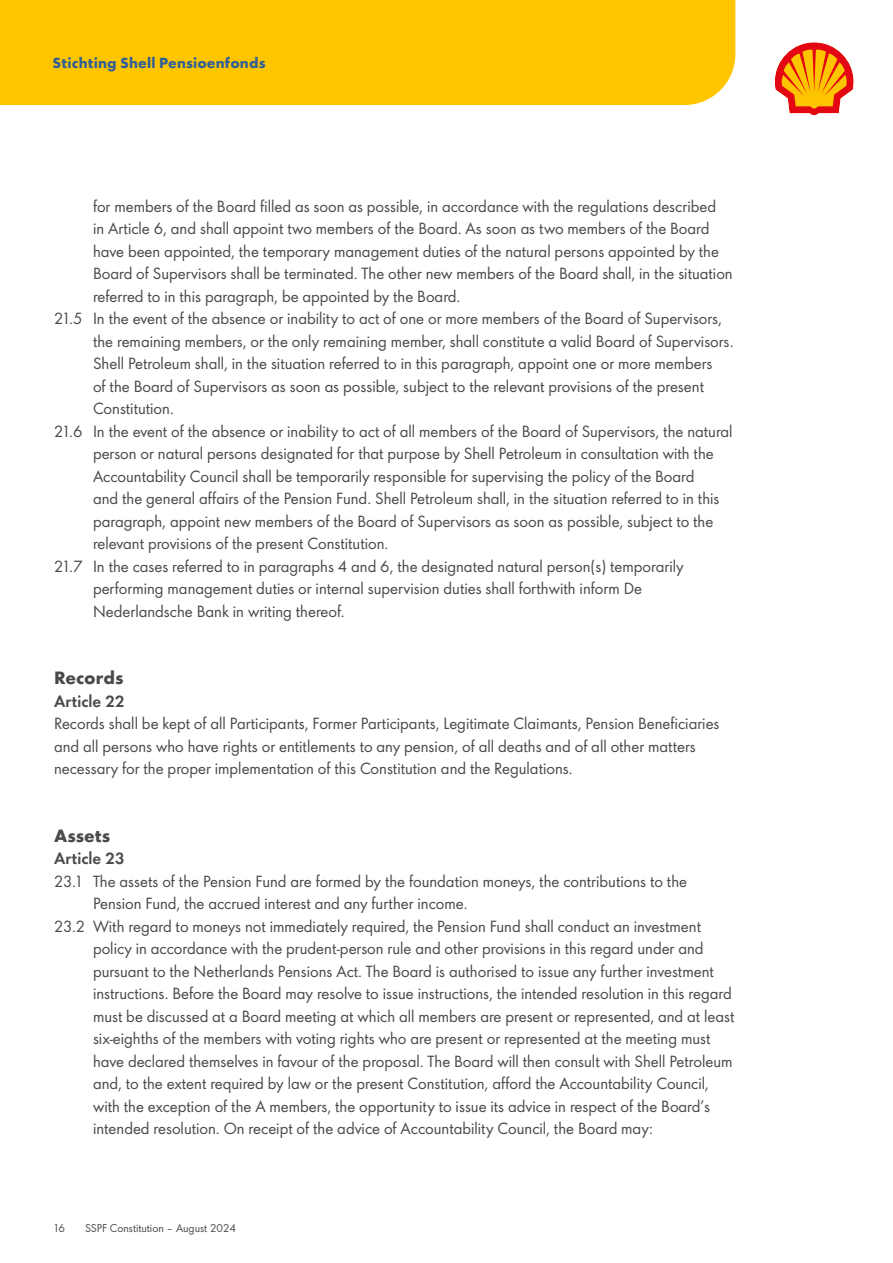
<style>
.page{position:relative;width:893px;height:1263px;background:#fff}
.page>*{position:absolute;margin:0;border:0;box-sizing:border-box;transform-origin:0 0}
.t1{font:700 16.5px "Shell";color:#4a4a4a}
.t2{font:15px/22.5px "Shell";color:#4a4a4a}
.t3{font:800 15px "Shell";color:#4a4a4a}
.t4{font:700 13.5px "Shell";letter-spacing:.01em;color:#336094}
.t5{font:10.5px "Shell";color:#4a4a4a}
</style>
<div class="page">
<div style="left:0;top:0;width:735px;height:105px;background:#ffc600"></div>
<svg style="left:774px;top:42px;width:80px;height:74px"></svg>
<p class="t4" style="left:53px;top:52px;width:214px">Stichting Shell Pensioenfonds</p>
<p class="t2" style="left:93px;top:194px;width:624px">for members of the Board filled as soon as possible, in accordance with the regulations described</p>
<p class="t2" style="left:93px;top:216px;width:618px">in Article 6, and shall appoint two members of the Board. As soon as two members of the Board</p>
<p class="t2" style="left:93px;top:239px;width:628px">have been appointed, the temporary management duties of the natural persons appointed by the</p>
<p class="t2" style="left:93px;top:261px;width:641px">Board of Supervisors shall be terminated. The other new members of the Board shall, in the situation</p>
<p class="t2" style="left:93px;top:284px;width:369px">referred to in this paragraph, be appointed by the Board.</p>
<p class="t2" style="left:54px;top:306px;width:669px">21.5 In the event of the absence or inability to act of one or more members of the Board of Supervisors,</p>
<p class="t2" style="left:93px;top:329px;width:642px">the remaining members, or the only remaining member, shall constitute a valid Board of Supervisors.</p>
<p class="t2" style="left:93px;top:351px;width:621px">Shell Petroleum shall, in the situation referred to in this paragraph, appoint one or more members</p>
<p class="t2" style="left:93px;top:374px;width:612px">of the Board of Supervisors as soon as possible, subject to the relevant provisions of the present</p>
<p class="t2" style="left:93px;top:396px;width:82px">Constitution.</p>
<p class="t2" style="left:54px;top:419px;width:680px">21.6 In the event of the absence or inability to act of all members of the Board of Supervisors, the natural</p>
<p class="t2" style="left:93px;top:441px;width:622px">person or natural persons designated for that purpose by Shell Petroleum in consultation with the</p>
<p class="t2" style="left:93px;top:464px;width:603px">Accountability Council shall be temporarily responsible for supervising the policy of the Board</p>
<p class="t2" style="left:93px;top:486px;width:628px">and the general affairs of the Pension Fund. Shell Petroleum shall, in the situation referred to in this</p>
<p class="t2" style="left:93px;top:509px;width:622px">paragraph, appoint new members of the Board of Supervisors as soon as possible, subject to the</p>
<p class="t2" style="left:93px;top:531px;width:297px">relevant provisions of the present Constitution.</p>
<p class="t2" style="left:54px;top:554px;width:631px">21.7 In the cases referred to in paragraphs 4 and 6, the designated natural person(s) temporarily</p>
<p class="t2" style="left:93px;top:576px;width:551px">performing management duties or internal supervision duties shall forthwith inform De</p>
<p class="t2" style="left:93px;top:599px;width:253px">Nederlandsche Bank in writing thereof.</p>
<p class="t1" style="left:54px;top:664px;width:71px">Records</p>
<p class="t3" style="left:54px;top:688px;width:72px">Article 22</p>
<p class="t2" style="left:54px;top:711px;width:667px">Records shall be kept of all Participants, Former Participants, Legitimate Claimants, Pension Beneficiaries and all persons who have rights or entitlements to any pension, of all deaths and of all other matters necessary for the proper implementation of this Constitution and the Regulations.</p>
<p class="t1" style="left:54px;top:822px;width:58px">Assets</p>
<p class="t3" style="left:54px;top:846px;width:72px">Article 23</p>
<p class="t2" style="left:54px;top:869px;width:635px">23.1 The assets of the Pension Fund are formed by the foundation moneys, the contributions to the</p>
<p class="t2" style="left:93px;top:891px;width:376px">Pension Fund, the accrued interest and any further income.</p>
<p class="t2" style="left:54px;top:914px;width:649px">23.2 With regard to moneys not immediately required, the Pension Fund shall conduct an investment</p>
<p class="t2" style="left:93px;top:936px;width:612px">policy in accordance with the prudent-person rule and other provisions in this regard under and</p>
<p class="t2" style="left:93px;top:959px;width:622px">pursuant to the Netherlands Pensions Act. The Board is authorised to issue any further investment</p>
<p class="t2" style="left:93px;top:981px;width:640px">instructions. Before the Board may resolve to issue instructions, the intended resolution in this regard</p>
<p class="t2" style="left:93px;top:1004px;width:643px">must be discussed at a Board meeting at which all members are present or represented, and at least</p>
<p class="t2" style="left:93px;top:1026px;width:619px">six-eighths of the members with voting rights who are present or represented at the meeting must</p>
<p class="t2" style="left:93px;top:1049px;width:641px">have declared themselves in favour of the proposal. The Board will then consult with Shell Petroleum</p>
<p class="t2" style="left:93px;top:1071px;width:617px">and, to the extent required by law or the present Constitution, afford the Accountability Council,</p>
<p class="t2" style="left:93px;top:1094px;width:619px">with the exception of the A members, the opportunity to issue its advice in respect of the Board’s</p>
<p class="t2" style="left:93px;top:1116px;width:561px">intended resolution. On receipt of the advice of Accountability Council, the Board may:</p>
<p class="t5" style="left:54px;top:1219px;width:12px">16</p>
<p class="t5" style="left:85px;top:1219px;width:152px">SSPF Constitution – August 2024</p>
</div>
